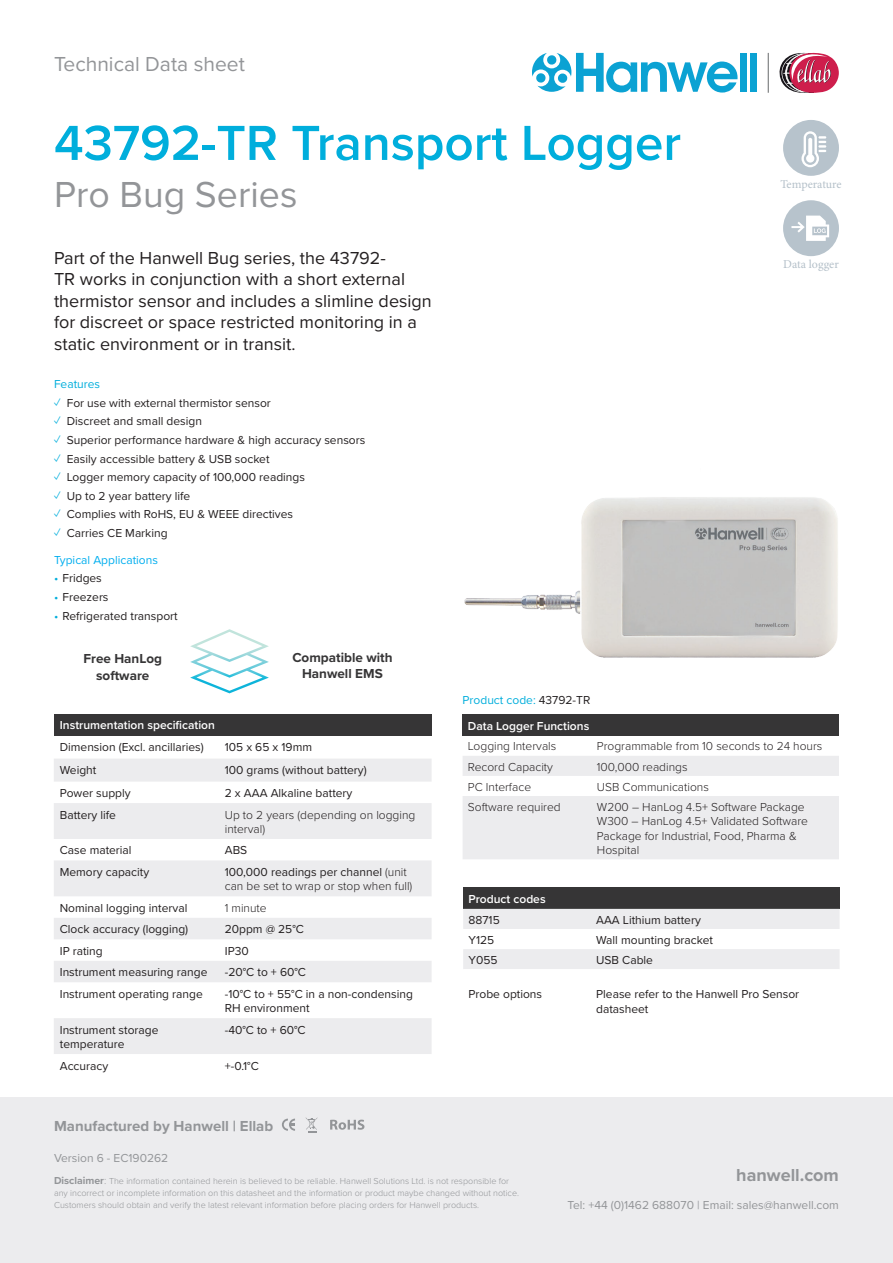
<style>
.page{position:relative;width:893px;height:1263px;background:#fff}
.page>*{position:absolute;margin:0;border:0;box-sizing:border-box;transform-origin:0 0}
.t1{font:600 51px "Proxima Nova";color:#00aedc}
.t2{font:37.5px "Proxima Nova";color:#939598}
.t3{font:21px "Proxima Nova";color:#939598}
.t4{font:18px/21.6px "Proxima Nova";color:#231f20}
.t5{font:700 18px "Proxima Nova";color:#939598}
.t6{font:700 15px "Proxima Nova";color:#939598}
.t7{font:700 13.5px/16.2px "Proxima Nova";color:#363536;text-align:center}
.t8{font:12px/14.4px "Proxima Nova";color:#231f20}
.t9{font:300 12px/14.4px "Proxima Nova";color:#231f20}
.t10{font:12px "Proxima Nova";color:#939598}
.t11{font:600 12px "Proxima Nova";color:#fff}
.t12{font:12px "Proxima Nova";color:#00aedc}
.t13{font:12px "Minion Pro";color:#b4c0c9}
.t14{font:12px "Proxima Nova";color:#00aeef}
.t15{font:300 9px/12px "Proxima Nova";color:#939598}
.s1{color:#00aedc}
.s2{color:#231f20}
.s3{font-weight:400}
.s4{font-weight:700;font-size:10.5px}
.s5{font-size:10.5px}
</style>
<div class="page">
<div style="left:0;top:1097px;width:893px;height:166px;background:#ececee"></div>
<div style="left:740px;top:53px;width:7px;height:39px;background:#0ba2d3"></div>
<div style="left:750px;top:53px;width:7px;height:39px;background:#0ba2d3"></div>
<svg style="left:532px;top:53px;width:205px;height:40px"></svg>
<hr style="left:768px;top:53px;width:1px;height:40px;background:#66696a">
<svg style="left:779px;top:53px;width:60px;height:40px"></svg>
<svg style="left:306px;top:1118px;width:11px;height:14px"></svg>
<svg style="left:330px;top:1119px;width:34px;height:11px"></svg>
<svg style="left:282px;top:1118px;width:13px;height:13px"></svg>
<img style="left:464px;top:497px;width:374px;height:161px">
<div style="left:783px;top:120px;width:56px;height:56px;background:#b7c3cc;border-radius:50%"></div>
<svg style="left:801px;top:131px;width:25px;height:36px"></svg>
<svg style="left:190px;top:629px;width:79px;height:64px"></svg>
<div style="left:463px;top:714px;width:376px;height:22px;background:#363536"></div>
<svg style="left:463px;top:756px;width:376px;height:103px"></svg>
<div style="left:54px;top:714px;width:378px;height:21px;background:#363536"></div>
<svg style="left:54px;top:759px;width:378px;height:295px;fill:#ececee"></svg>
<div style="left:783px;top:200px;width:56px;height:56px;background:#b7c3cc;border-radius:50%"></div>
<svg style="left:791px;top:216px;width:38px;height:25px"></svg>
<div style="left:463px;top:888px;width:377px;height:21px;background:#363536"></div>
<svg style="left:463px;top:909px;width:377px;height:60px"></svg>
<h3 class="t3" style="left:54px;top:48px;width:192px">Technical Data sheet</h3>
<h1 class="t1" style="left:54px;top:105px;width:629px">43792-TR Transport Logger</h1>
<h2 class="t2" style="left:54px;top:167px;width:245px">Pro Bug Series</h2>
<h3 class="t4" style="left:54px;top:246px;width:379px">Part of the Hanwell Bug series, the 43792-<br>TR works in conjunction with a short external thermistor sensor and includes a slimline design for discreet or space restricted monitoring in a static environment or in transit.</h3>
<p class="t12" style="left:54px;top:375px;width:48px">Features</p>
<p class="t8" style="left:54px;top:395px;width:218px"><span class="s1">✓</span> For use with external thermistor sensor</p>
<p class="t8" style="left:54px;top:413px;width:149px"><span class="s1">✓</span> Discreet and small design</p>
<p class="t8" style="left:54px;top:432px;width:313px"><span class="s1">✓</span> Superior performance hardware &amp; high accuracy sensors</p>
<p class="t8" style="left:54px;top:451px;width:217px"><span class="s1">✓</span> Easily accessible battery &amp; USB socket</p>
<p class="t8" style="left:54px;top:469px;width:252px"><span class="s1">✓</span> Logger memory capacity of 100,000 readings</p>
<p class="t8" style="left:54px;top:488px;width:138px"><span class="s1">✓</span> Up to 2 year battery life</p>
<p class="t8" style="left:54px;top:507px;width:241px"><span class="s1">✓</span> Complies with RoHS, EU &amp; WEEE directives</p>
<p class="t8" style="left:54px;top:525px;width:115px"><span class="s1">✓</span> Carries CE Marking</p>
<p class="t14" style="left:54px;top:551px;width:106px">Typical Applications</p>
<p class="t8" style="left:54px;top:571px;width:49px"><span class="s1">•</span> Fridges</p>
<p class="t8" style="left:54px;top:589px;width:56px"><span class="s1">•</span> Freezers</p>
<p class="t8" style="left:54px;top:608px;width:125px"><span class="s1">•</span> Refrigerated transport</p>
<p class="t7" style="left:83px;top:650px;width:80px">Free HanLog software</p>
<p class="t7" style="left:292px;top:649px;width:102px">Compatible with<br>Hanwell EMS</p>
<p class="t12" style="left:463px;top:691px;width:129px">Product code: <span class="s2">43792-TR</span></p>
<p class="t13" style="left:780px;top:176px;width:63px">Temperature</p>
<p class="t13" style="left:783px;top:256px;width:57px">Data logger</p>
<p class="t11" style="left:60px;top:716px;width:157px">Instrumentation specification</p>
<p class="t8" style="left:60px;top:739px;width:146px">Dimension (Excl. ancillaries)</p>
<p class="t8" style="left:225px;top:739px;width:89px">105 x 65 x 19mm</p>
<p class="t8" style="left:60px;top:762px;width:38px">Weight</p>
<p class="t8" style="left:225px;top:762px;width:143px">100 grams (without battery)</p>
<p class="t8" style="left:60px;top:785px;width:72px">Power supply</p>
<p class="t8" style="left:225px;top:785px;width:129px">2 x AAA Alkaline battery</p>
<p class="t8" style="left:60px;top:807px;width:58px">Battery life</p>
<p class="t9" style="left:225px;top:807px;width:192px">Up to 2 years (depending on logging interval)</p>
<p class="t8" style="left:60px;top:843px;width:73px">Case material</p>
<p class="t8" style="left:225px;top:843px;width:24px">ABS</p>
<p class="t8" style="left:60px;top:864px;width:91px">Memory capacity</p>
<p class="t9" style="left:225px;top:864px;width:189px"><span class="s3">100,000 readings per channel</span> (unit can be set to wrap or stop when full)</p>
<p class="t8" style="left:60px;top:900px;width:129px">Nominal logging interval</p>
<p class="t9" style="left:225px;top:900px;width:43px">1 minute</p>
<p class="t8" style="left:60px;top:921px;width:130px">Clock accuracy (logging)</p>
<p class="t8" style="left:225px;top:921px;width:81px">20ppm @ 25°C</p>
<p class="t8" style="left:60px;top:943px;width:45px">IP rating</p>
<p class="t8" style="left:225px;top:943px;width:25px">IP30</p>
<p class="t8" style="left:60px;top:964px;width:149px">Instrument measuring range</p>
<p class="t8" style="left:225px;top:964px;width:83px">-20°C to + 60°C</p>
<p class="t8" style="left:60px;top:986px;width:145px">Instrument operating range</p>
<p class="t8" style="left:225px;top:986px;width:190px">-10°C to + 55°C in a non-condensing<br>RH environment</p>
<p class="t8" style="left:60px;top:1022px;width:100px">Instrument storage temperature</p>
<p class="t8" style="left:225px;top:1022px;width:82px">-40°C to + 60°C</p>
<p class="t8" style="left:60px;top:1058px;width:50px">Accuracy</p>
<p class="t8" style="left:225px;top:1058px;width:36px">+-0.1°C</p>
<p class="t6" style="left:54px;top:1114px;width:221px">Manufactured by Hanwell | Ellab</p>
<p class="t10" style="left:54px;top:1149px;width:116px">Version 6 - EC190262</p>
<p class="t11" style="left:468px;top:717px;width:123px">Data Logger Functions</p>
<p class="t9" style="left:468px;top:739px;width:90px">Logging Intervals</p>
<p class="t9" style="left:597px;top:739px;width:227px">Programmable from 10 seconds to 24 hours</p>
<p class="t9" style="left:468px;top:759px;width:87px">Record Capacity</p>
<p class="t9" style="left:597px;top:759px;width:92px">100,000 readings</p>
<p class="t9" style="left:468px;top:779px;width:65px">PC Interface</p>
<p class="t9" style="left:597px;top:779px;width:113px">USB Communications</p>
<p class="t9" style="left:468px;top:799px;width:94px">Software required</p>
<p class="t9" style="left:597px;top:799px;width:213px">W200 – HanLog 4.5+ Software Package<br>W300 – HanLog 4.5+ Validated Software<br>Package for Industrial, Food, Pharma &amp;<br>Hospital</p>
<p class="t11" style="left:468px;top:890px;width:79px">Product codes</p>
<p class="t8" style="left:468px;top:912px;width:33px">88715</p>
<p class="t8" style="left:596px;top:912px;width:106px">AAA Lithium battery</p>
<p class="t8" style="left:468px;top:932px;width:27px">Y125</p>
<p class="t8" style="left:596px;top:932px;width:118px">Wall mounting bracket</p>
<p class="t8" style="left:468px;top:952px;width:31px">Y055</p>
<p class="t8" style="left:596px;top:952px;width:58px">USB Cable</p>
<p class="t8" style="left:468px;top:987px;width:75px">Probe options</p>
<p class="t8" style="left:596px;top:987px;width:204px">Please refer to the Hanwell Pro Sensor datasheet</p>
<p class="t15" style="left:54px;top:1174px;width:467px"><span class="s4">Disclaimer</span><span class="s5">:</span> The information contained herein is believed to be reliable. Hanwell Solutions Ltd. is not responsible for any incorrect or incomplete information on this datasheet and the information or product maybe changed without notice.<br>Customers should obtain and verify the latest relevant information before placing orders for Hanwell products.</p>
<h3 class="t5" style="left:736px;top:1161px;width:104px">hanwell.com</h3>
<p class="t10" style="left:568px;top:1195px;width:273px">Tel: +44 (0)1462 688070 | Email: sales@hanwell.com</p>
</div>
